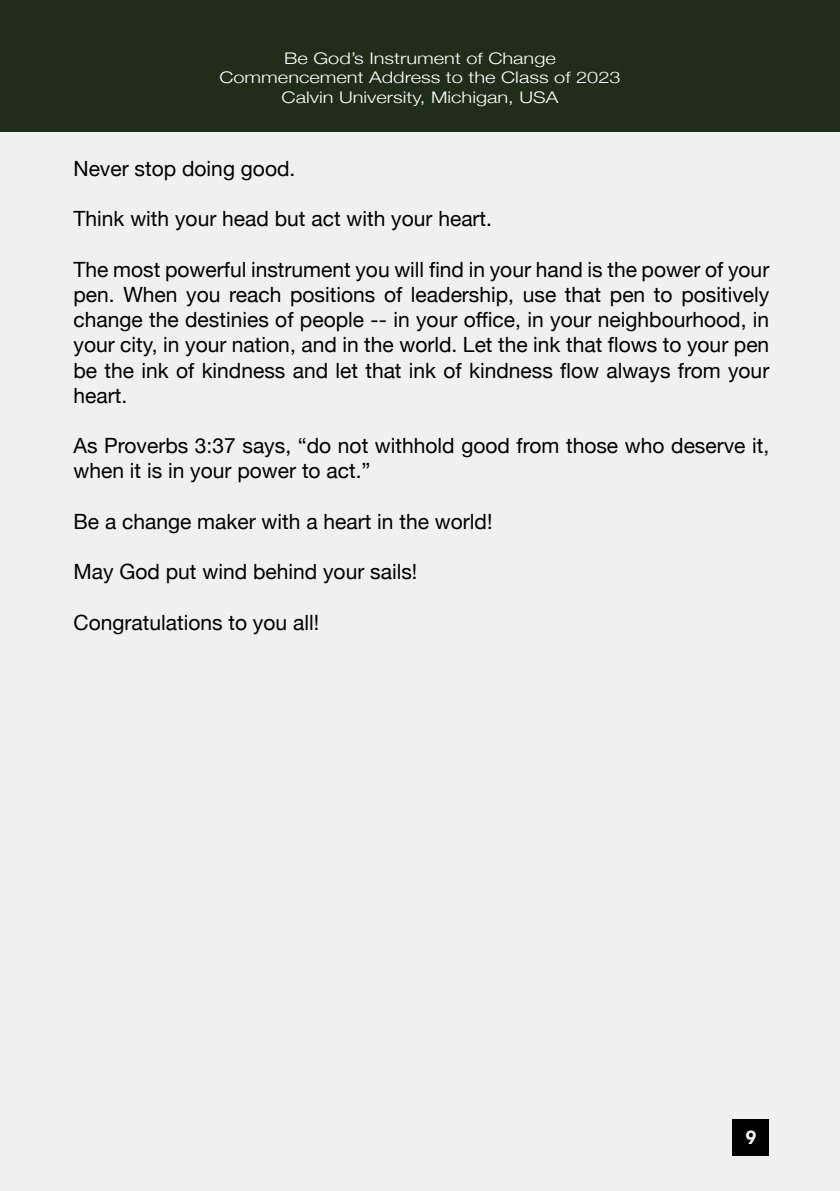
<style>
.page{position:relative;width:840px;height:1191px;background:#fff}
.page>*{position:absolute;margin:0;border:0;box-sizing:border-box;transform-origin:0 0}
.t1{font:21px/25.2px "Helvetica Neue";color:#000;text-align:justify}
.t2{font:700 18px "Pier Sans";color:#fff}
.t3{font:300 16px/19.2px "Helvetica Neue";color:#fff;text-align:center;scale:1.25 1}
</style>
<div class="page">
<div style="left:0;top:0;width:839px;height:132px;background:#1f2e1a"></div>
<div style="left:0;top:132px;width:839px;height:1059px;background:#f0f0f0"></div>
<p class="t3" style="left:219px;top:48px;width:322px">Be God’s Instrument of Change<br>Commencement Address to the Class of 2023<br>Calvin University, Michigan, USA</p>
<p class="t1" style="left:73px;top:157px;width:223px">Never stop doing good.</p>
<p class="t1" style="left:73px;top:207px;width:420px">Think with your head but act with your heart.</p>
<p class="t1" style="left:73px;top:258px;width:697px">The most powerful instrument you will find in your hand is the power of your</p>
<p class="t1" style="left:73px;top:283px;width:697px">pen. When you reach positions of leadership, use that pen to positively</p>
<p class="t1" style="left:73px;top:308px;width:697px">change the destinies of people -- in your office, in your neighbourhood, in your city, in your nation, and in the world. Let the ink that flows to your pen be the ink of kindness and let that ink of kindness flow always from your</p>
<p class="t1" style="left:73px;top:384px;width:55px">heart.</p>
<p class="t1" style="left:73px;top:434px;width:697px">As Proverbs 3:37 says, “do not withhold good from those who deserve it, when it is in your power to act.”</p>
<p class="t1" style="left:73px;top:510px;width:420px">Be a change maker with a heart in the world!</p>
<p class="t1" style="left:73px;top:560px;width:345px">May God put wind behind your sails!</p>
<p class="t1" style="left:73px;top:611px;width:247px">Congratulations to you all!</p>
<p class="t2" style="left:745px;top:1125px;width:12px">9</p>
</div>
